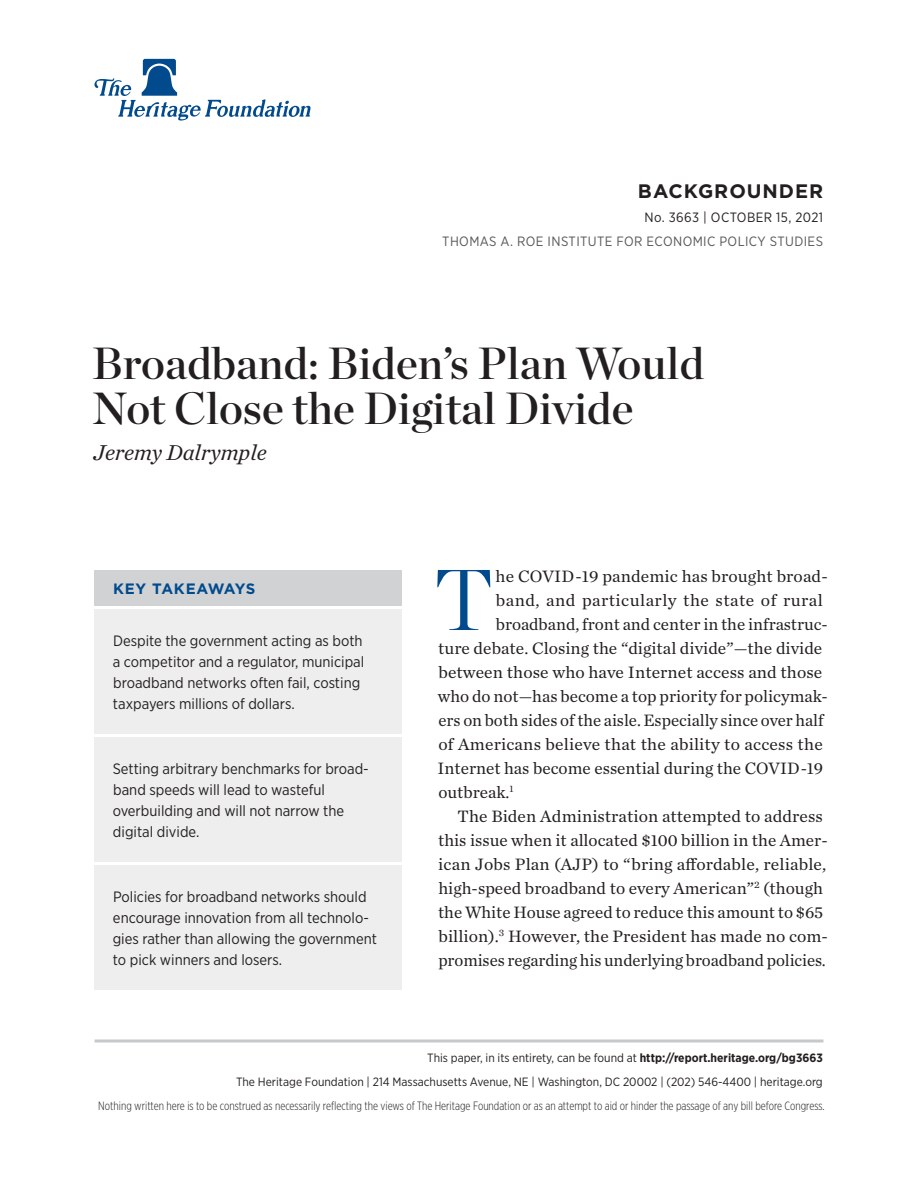
<style>
.page{position:relative;width:918px;height:1188px;background:#fff}
.page>*{position:absolute;margin:0;border:0;box-sizing:border-box;transform-origin:0 0}
.Body_Text___DROP_CAP{font:300 86.1px "Chronicle Display";color:#004a8d}
.Paper_Title{font:45px/45px "Chronicle Display Semi";color:#231f20}
.Byline{font:italic 22.5px "Chronicle Text G1";color:#231f20}
.t1{font:700 19.5px "Gotham";letter-spacing:.05em;color:#231f20}
.Body_Text___DROP_CAP-2{font:17.25px "Chronicle Text G1";color:#231f20}
.Body_Text{font:17.25px/24px "Chronicle Text G1";color:#231f20}
.Body_Text___DROP_CAP-3{font:17.25px "Chronicle Text G1";letter-spacing:.025em;color:#231f20}
.Key_Takeaways{font:15px/21px "Gotham Narrow";color:#231f20}
.Key_Takeaways___HEAD{font:700 15px "Gotham";letter-spacing:.03em;color:#004a8d}
.t2{font:13.5px "Gotham Narrow";letter-spacing:.03em;color:#57585a}
.t3{font:13.5px "Gotham Narrow";letter-spacing:.03em;color:#231f20}
.t4{font:12px/24px "Gotham Narrow";color:#231f20;text-align:right}
.t5{font:300 12px "Gotham X Narrow";color:#231f20}
.s1{font-weight:700}
</style>
<div class="page">
<hr style="left:94px;top:1040px;width:730px;height:2px;background:#c7c8ca">
<svg style="left:94px;top:59px;width:216px;height:62px"></svg>
<div style="left:94px;top:609px;width:308px;height:125px;background:#eeeeef"></div>
<div style="left:94px;top:570px;width:308px;height:36px;background:#d1d2d4"></div>
<div style="left:94px;top:737px;width:308px;height:125px;background:#eeeeef"></div>
<div style="left:94px;top:865px;width:308px;height:125px;background:#eeeeef"></div>
<h3 class="t1" style="left:638px;top:178px;width:187px">BACKGROUNDER</h3>
<p class="t3" style="left:645px;top:209px;width:180px">No. 3663 | Octo ber 15, 2021</p>
<p class="t2" style="left:442px;top:233px;width:382px">THOMAS A. ROE INSTITUTE FOR ECONOMIC POLICY STUDIES</p>
<p class="Paper_Title" style="left:92px;top:338px;width:614px">Broadband: Biden’s Plan Would<br>Not Close the Digital Divide</p>
<p class="Byline" style="left:93px;top:436px;width:175px">Jeremy Dalrymple</p>
<p class="Key_Takeaways___HEAD" style="left:113px;top:579px;width:144px">KEY TAKEAWAYS</p>
<p class="Key_Takeaways" style="left:113px;top:630px;width:253px">Despite the government acting as both a competitor and a regulator, municipal broadband networks often fail, costing taxpayers millions of dollars.</p>
<p class="Key_Takeaways" style="left:113px;top:758px;width:258px">Setting arbitrary benchmarks for broad&shy;band speeds will lead to wasteful overbuilding and will not narrow the digital divide.</p>
<p class="Key_Takeaways" style="left:113px;top:886px;width:266px">Policies for broadband networks should encourage innovation from all technolo&shy;gies rather than allowing the government to pick winners and losers.</p>
<p class="Body_Text___DROP_CAP" style="left:434px;top:534px;width:60px">T</p>
<p class="Body_Text___DROP_CAP-2" style="left:496px;top:563px;width:334px">he COVID-19 pandemic has brought broad-</p>
<p class="Body_Text___DROP_CAP-3" style="left:496px;top:587px;width:329px">band, and particularly the state of rural</p>
<p class="Body_Text___DROP_CAP-2" style="left:496px;top:611px;width:333px">broadband, front and center in the infrastruc-</p>
<p class="Body_Text___DROP_CAP-2" style="left:438px;top:635px;width:386px">ture debate. Closing the “digital divide”—the divide</p>
<p class="Body_Text___DROP_CAP-2" style="left:438px;top:659px;width:385px">between those who have Internet access and those</p>
<p class="Body_Text___DROP_CAP-2" style="left:438px;top:683px;width:391px">who do not—has become a top priority for policymak-</p>
<p class="Body_Text___DROP_CAP-2" style="left:438px;top:707px;width:387px">ers on both sides of the aisle. Especially since over half</p>
<p class="Body_Text___DROP_CAP-2" style="left:438px;top:731px;width:386px">of Americans believe that the ability to access the</p>
<p class="Body_Text___DROP_CAP-2" style="left:437px;top:755px;width:387px">Internet has become essential during the COVID-19</p>
<p class="Body_Text___DROP_CAP-2" style="left:438px;top:779px;width:77px">outbreak.<sup>1</sup></p>
<p class="Body_Text" style="left:438px;top:803px;width:391px;text-indent:19px">The Biden Administration attempted to address this issue when it allocated $100 billion in the Amer&shy;ican Jobs Plan (AJP) to “bring affordable, reliable, high-speed broadband to every American”<sup>2</sup> (though the White House agreed to reduce this amount to $65 billion).<sup>3</sup> However, the President has made no com&shy;promises regarding his underlying broadband policies.</p>
<p class="t4" style="left:236px;top:1046px;width:588px">This paper, in its entirety, can be found at <span class="s1">http://report.heritage.org/bg3663<br></span>The Heritage Foundation | 214 Massachusetts Avenue, NE | Washington, DC 20002 | (202) 546-4400 | heritage.org</p>
<p class="t5" style="left:98px;top:1099px;width:728px">Nothing written here is to be construed as necessarily reflecting the views of The Heritage Foundation or as an attempt to aid or hinder the passage of any bill before Congress.</p>
</div>
